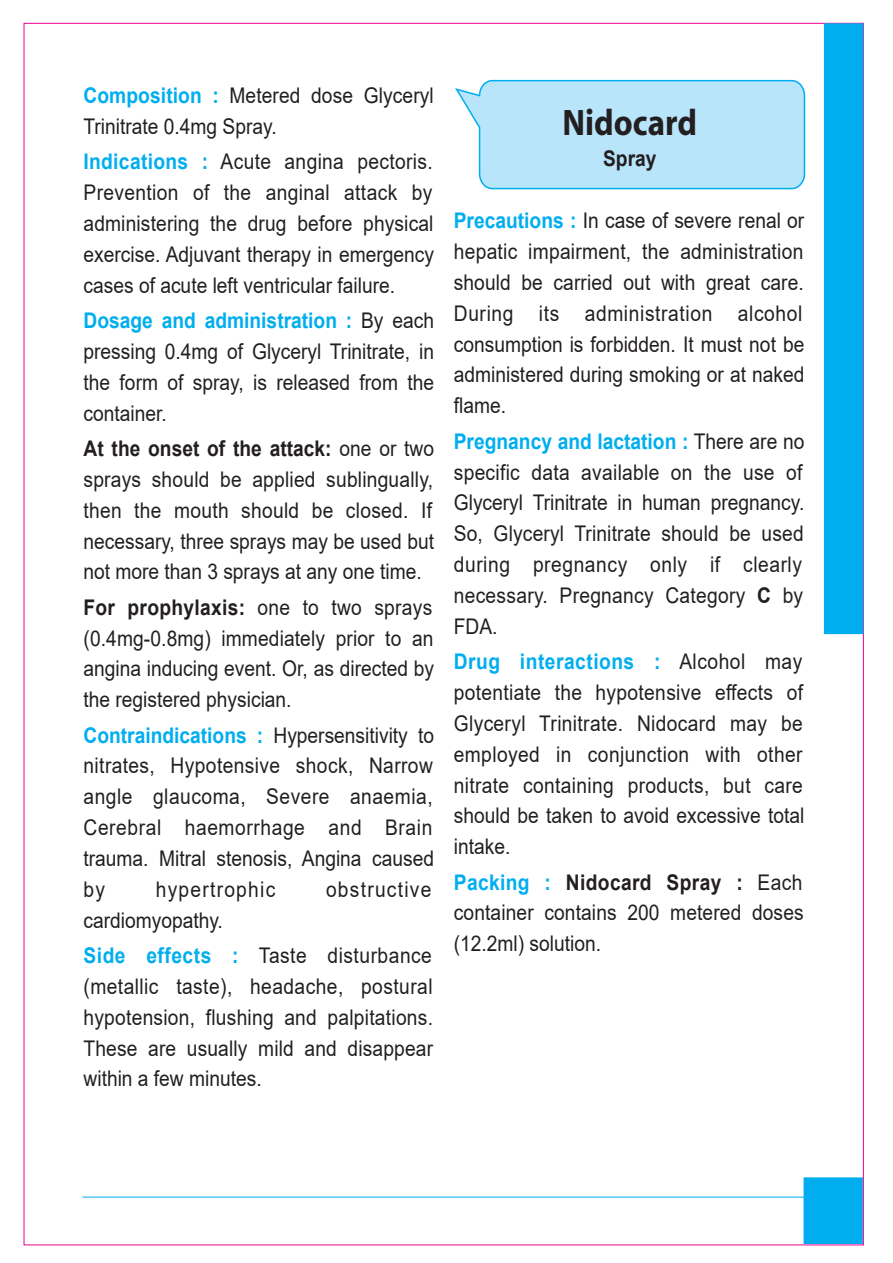
<style>
.page{position:relative;width:893px;height:1263px;background:#fff}
.page>*{position:absolute;margin:0;border:0;box-sizing:border-box;transform-origin:0 0}
.t1{font:700 37.05px "Myriad";color:#231f20;scale:.89 1}
.t2{font:21.6px/30.9px "Arial";color:#231f20;text-align:justify;scale:.89 1}
.t3{font:21.6px "Arial";letter-spacing:.065em;color:#231f20;scale:.89 1}
.t4{font:700 21.6px "Arial";color:#231f20;scale:.89 1}
.s1{font-weight:700;color:#00aeef}
.s2{font-weight:700}
</style>
<div class="page">
<div style="left:804px;top:1177px;width:59px;height:67px;background:#00aeef"></div>
<svg style="left:82px;top:1196px;width:722px;height:2px"></svg>
<div style="left:824px;top:23px;width:39px;height:611px;background:#00aeef"></div>
<svg style="left:455px;top:79px;width:351px;height:110px;background:#b9e5fa"></svg>
<p class="t2" style="left:84px;top:80px;width:395px"><span class="s1">Composition :</span> Metered dose Glyceryl<br>Trinitrate 0.4mg Spray.</p>
<p class="t2" style="left:84px;top:146px;width:395px"><span class="s1">Indications :</span> Acute angina pectoris.<br>Prevention of the anginal attack by administering the drug before physical exercise. Adjuvant therapy in emergency cases of acute left ventricular failure.</p>
<p class="t2" style="left:84px;top:305px;width:395px"><span class="s1">Dosage and administration :</span> By each pressing 0.4mg of Glyceryl Trinitrate, in the form of spray, is released from the container.</p>
<p class="t2" style="left:84px;top:433px;width:395px"><span class="s2">At the onset of the attack:</span> one or two sprays should be applied sublingually, then the mouth should be closed. If necessary, three sprays may be used but not more than 3 sprays at any one time.</p>
<p class="t2" style="left:84px;top:591px;width:395px"><span class="s2">For prophylaxis:</span> one to two sprays (0.4mg-0.8mg) immediately prior to an angina inducing event. Or, as directed by the registered physician.</p>
<p class="t2" style="left:84px;top:719px;width:395px"><span class="s1">Contraindications :</span> Hypersensitivity to nitrates, Hypotensive shock, Narrow angle glaucoma, Severe anaemia, Cerebral haemorrhage and Brain trauma. Mitral stenosis, Angina caused by</p>
<p class="t3" style="left:156px;top:874px;width:136px">hypertrophic</p>
<p class="t3" style="left:326px;top:874px;width:120px">obstructive</p>
<p class="t2" style="left:84px;top:902px;width:393px;line-height:35.4px">cardiomyopathy.<br><span class="s1">Side effects :</span> Taste disturbance</p>
<p class="t2" style="left:84px;top:971px;width:394px">(metallic taste), headache, postural hypotension, flushing and palpitations.<br>These are usually mild and disappear within a few minutes.</p>
<h1 class="t1" style="left:562px;top:104px;width:153px">Nidocard</h1>
<p class="t4" style="left:603px;top:143px;width:61px">Spray</p>
<p class="t2" style="left:454px;top:205px;width:395px"><span class="s1">Precautions :</span> In case of severe renal or hepatic impairment, the administration should be carried out with great care.<br>During its administration alcohol consumption is forbidden. It must not be administered during smoking or at naked flame.</p>
<p class="t2" style="left:454px;top:425px;width:395px"><span class="s1">Pregnancy and lactation :</span> There are no specific data available on the use of Glyceryl Trinitrate in human pregnancy.<br>So, Glyceryl Trinitrate should be used during pregnancy only if clearly necessary. Pregnancy Category <span class="s2">C</span> by FDA.</p>
<p class="t2" style="left:454px;top:646px;width:395px"><span class="s1">Drug interactions :</span> Alcohol may potentiate the hypotensive effects of Glyceryl Trinitrate. Nidocard may be employed in conjunction with other nitrate containing products, but care should be taken to avoid excessive total intake.</p>
<p class="t2" style="left:454px;top:866px;width:395px"><span class="s1">Packing :</span> <span class="s2">Nidocard Spray :</span> Each container contains 200 metered doses (12.2ml) solution.</p>
</div>
